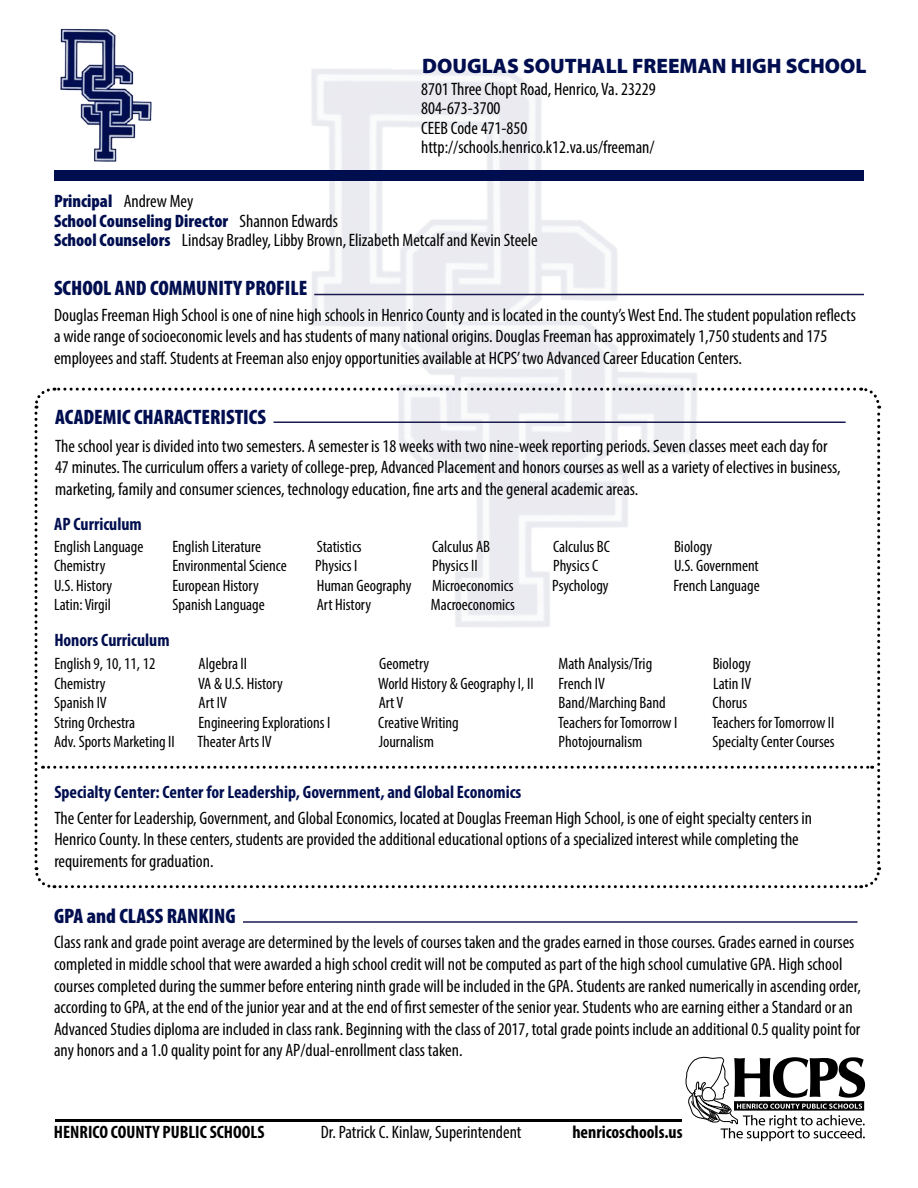
<style>
.page{position:relative;width:918px;height:1188px;background:#fff}
.page>*{position:absolute;margin:0;border:0;box-sizing:border-box;transform-origin:0 0}
.t1{font:900 condensed 21px "Myriad Pro";color:#000e50}
.t2{font:900 21px "Myriad Pro";color:#000e50}
.t3{font:condensed 18px/21.6px "Myriad Pro";color:#000}
.t4{font:700 condensed 18px "Myriad Pro";color:#000e50}
.t5{font:700 condensed 18px "Myriad Pro";color:#000}
.t6{font:condensed 16.5px "Myriad Pro";color:#000}
.s1{font-weight:900;color:#000e50}
</style>
<div class="page">
<div style="left:54px;top:170px;width:810px;height:11px;background:#000e50"></div>
<img style="left:60px;top:28px;width:92px;height:134px">
<svg style="left:685px;top:1056px;width:180px;height:85px"></svg>
<hr style="left:55px;top:1119px;width:627px;height:2px;background:#000">
<hr style="left:243px;top:921px;width:615px;height:2px;background:#1a1a4e">
<hr style="left:314px;top:294px;width:550px;height:1px;background:#1a1a4e">
<svg style="left:34px;top:386px;width:848px;height:503px"></svg>
<p class="t2" style="left:422px;top:52px;width:446px">DOUGLAS SOUTHALL FREEMAN HIGH SCHOOL</p>
<p class="t3" style="left:421px;top:79px;width:236px;line-height:19.5px">8701 Three Chopt Road, Henrico, Va. 23229<br>804-673-3700<br>CEEB Code 471-850 http://schools.henrico.k12.va.us/freeman/</p>
<p class="t3" style="left:54px;top:191px;width:485px;line-height:19.5px"><span class="s1">Principal</span> Andrew Mey<br><span class="s1">School Counseling Director</span> Shannon Edwards<br><span class="s1">School Counselors</span> Lindsay Bradley, Libby Brown, Elizabeth Metcalf and Kevin Steele</p>
<p class="t1" style="left:54px;top:275px;width:255px">SCHOOL AND COMMUNITY PROFILE</p>
<p class="t3" style="left:54px;top:304px;width:803px">Douglas Freeman High School is one of nine high schools in Henrico County and is located in the county’s West End. The student population reflects a wide range of socioeconomic levels and has students of many national origins. Douglas Freeman has approximately 1,750 students and 175 employees and staff. Students at Freeman also enjoy opportunities available at HCPS’ two Advanced Career Education Centers.</p>
<p class="t1" style="left:55px;top:403px;width:212px">ACADEMIC CHARACTERISTICS</p>
<p class="t3" style="left:55px;top:435px;width:787px">The school year is divided into two semesters. A semester is 18 weeks with two nine-week reporting periods. Seven classes meet each day for<br>47 minutes. The curriculum offers a variety of college-prep, Advanced Placement and honors courses as well as a variety of electives in business, marketing, family and consumer sciences, technology education, fine arts and the general academic areas.</p>
<p class="t4" style="left:54px;top:512px;width:89px">AP Curriculum</p>
<p class="t6" style="left:54px;top:536px;width:91px">English Language</p>
<p class="t6" style="left:173px;top:536px;width:90px">English Literature</p>
<p class="t6" style="left:317px;top:536px;width:46px">Statistics</p>
<p class="t6" style="left:432px;top:536px;width:59px">Calculus AB</p>
<p class="t6" style="left:553px;top:536px;width:58px">Calculus BC</p>
<p class="t6" style="left:674px;top:536px;width:40px">Biology</p>
<p class="t6" style="left:54px;top:556px;width:53px">Chemistry</p>
<p class="t6" style="left:173px;top:556px;width:116px">Environmental Science</p>
<p class="t6" style="left:315px;top:556px;width:44px">Physics I</p>
<p class="t6" style="left:432px;top:556px;width:47px">Physics II</p>
<p class="t6" style="left:553px;top:556px;width:47px">Physics C</p>
<p class="t6" style="left:674px;top:556px;width:86px">U.S. Government</p>
<p class="t6" style="left:54px;top:575px;width:60px">U.S. History</p>
<p class="t6" style="left:173px;top:575px;width:88px">European History</p>
<p class="t6" style="left:317px;top:575px;width:96px">Human Geography</p>
<p class="t6" style="left:432px;top:575px;width:83px">Microeconomics</p>
<p class="t6" style="left:552px;top:575px;width:58px">Psychology</p>
<p class="t6" style="left:673px;top:575px;width:88px">French Language</p>
<p class="t6" style="left:54px;top:595px;width:58px">Latin: Virgil</p>
<p class="t6" style="left:172px;top:595px;width:94px">Spanish Language</p>
<p class="t6" style="left:317px;top:595px;width:56px">Art History</p>
<p class="t6" style="left:431px;top:595px;width:86px">Macroeconomics</p>
<p class="t4" style="left:54px;top:628px;width:117px">Honors Curriculum</p>
<p class="t6" style="left:54px;top:654px;width:103px">English 9, 10, 11, 12</p>
<p class="t6" style="left:199px;top:654px;width:50px">Algebra II</p>
<p class="t6" style="left:379px;top:654px;width:52px">Geometry</p>
<p class="t6" style="left:558px;top:654px;width:95px">Math Analysis/Trig</p>
<p class="t6" style="left:713px;top:654px;width:40px">Biology</p>
<p class="t6" style="left:54px;top:673px;width:53px">Chemistry</p>
<p class="t6" style="left:198px;top:673px;width:86px">VA &amp; U.S. History</p>
<p class="t6" style="left:378px;top:673px;width:157px">World History &amp; Geography I, II</p>
<p class="t6" style="left:558px;top:673px;width:48px">French IV</p>
<p class="t6" style="left:713px;top:673px;width:40px">Latin IV</p>
<p class="t6" style="left:54px;top:693px;width:54px">Spanish IV</p>
<p class="t6" style="left:199px;top:693px;width:30px">Art IV</p>
<p class="t6" style="left:379px;top:693px;width:26px">Art V</p>
<p class="t6" style="left:558px;top:693px;width:109px">Band/Marching Band</p>
<p class="t6" style="left:713px;top:693px;width:36px">Chorus</p>
<p class="t6" style="left:54px;top:712px;width:83px">String Orchestra</p>
<p class="t6" style="left:199px;top:712px;width:133px">Engineering Explorations I</p>
<p class="t6" style="left:378px;top:712px;width:82px">Creative Writing</p>
<p class="t6" style="left:558px;top:712px;width:121px">Teachers for Tomorrow I</p>
<p class="t6" style="left:712px;top:712px;width:124px">Teachers for Tomorrow II</p>
<p class="t6" style="left:54px;top:732px;width:122px">Adv. Sports Marketing II</p>
<p class="t6" style="left:198px;top:732px;width:76px">Theater Arts IV</p>
<p class="t6" style="left:379px;top:732px;width:57px">Journalism</p>
<p class="t6" style="left:558px;top:732px;width:85px">Photojournalism</p>
<p class="t6" style="left:713px;top:732px;width:123px">Specialty Center Courses</p>
<p class="t4" style="left:54px;top:780px;width:469px">Specialty Center: Center for Leadership, Government, and Global Economics</p>
<p class="t3" style="left:54px;top:807px;width:759px">The Center for Leadership, Government, and Global Economics, located at Douglas Freeman High School, is one of eight specialty centers in<br>Henrico County. In these centers, students are provided the additional educational options of a specialized interest while completing the requirements for graduation.</p>
<p class="t1" style="left:54px;top:903px;width:183px">GPA and CLASS RANKING</p>
<p class="t3" style="left:54px;top:931px;width:808px">Class rank and grade point average are determined by the levels of courses taken and the grades earned in those courses. Grades earned in courses completed in middle school that were awarded a high school credit will not be computed as part of the high school cumulative GPA. High school courses completed during the summer before entering ninth grade will be included in the GPA. Students are ranked numerically in ascending order, according to GPA, at the end of the junior year and at the end of first semester of the senior year. Students who are earning either a Standard or an Advanced Studies diploma are included in class rank. Beginning with the class of 2017, total grade points include an additional 0.5 quality point for any honors and a 1.0 quality point for any AP/dual-enrollment class taken.</p>
<p class="t5" style="left:54px;top:1121px;width:212px">HENRICO COUNTY PUBLIC SCHOOLS</p>
<p class="t3" style="left:321px;top:1121px;width:202px">Dr. Patrick C. Kinlaw, Superintendent</p>
<p class="t5" style="left:572px;top:1121px;width:112px">henricoschools.us</p>
</div>
